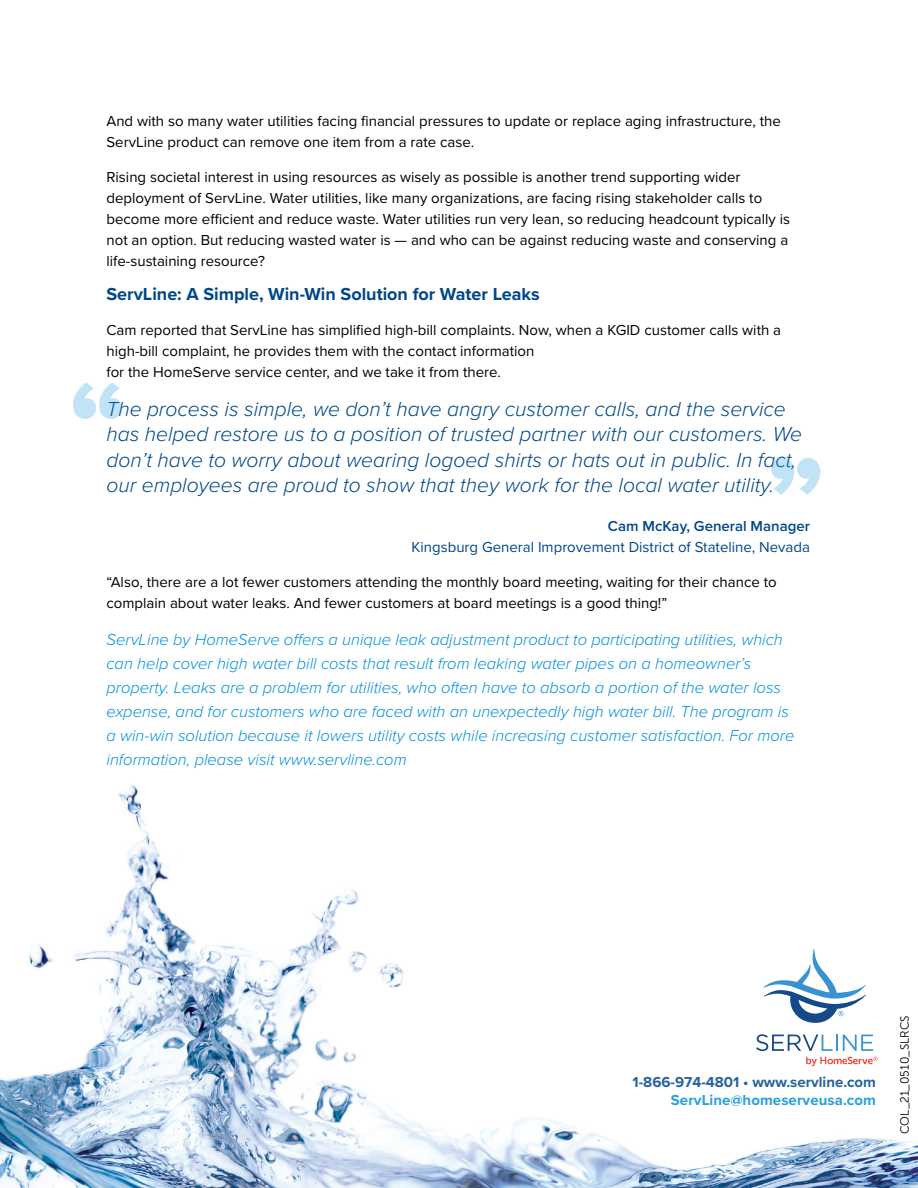
<style>
.page{position:relative;width:918px;height:1188px;background:#fff}
.page>*{position:absolute;margin:0;border:0;box-sizing:border-box;transform-origin:0 0}
.t1{font:italic 300 21px/25.5px "Proxima Nova";color:#004788}
.t2{font:700 18px "Proxima Nova";color:#004788}
.t3{font:italic 300 16.5px/24px "Proxima Nova";color:#0090db}
.t4{font:15px/21px "Proxima Nova";color:#000}
.t5{font:15px "Proxima Nova";color:#004788}
.t6{font:700 15px "Proxima Nova";color:#26639a}
.t7{font:700 15px "Proxima Nova";letter-spacing:.005em;color:#26a1e0}
.t8{font:600 15px "Proxima Nova";color:#004788}
.t9{font:12px "Museo Sans Rounded 300";letter-spacing:.01em;color:#000}
</style>
<div class="page">
<img style="left:0;top:785px;width:918px;height:403px">
<svg style="left:756px;top:1034px;width:117px;height:17px"></svg>
<svg style="left:763px;top:949px;width:103px;height:74px"></svg>
<svg style="left:806px;top:1057px;width:72px;height:9px"></svg>
<svg style="left:73px;top:382px;width:49px;height:37px"></svg>
<svg style="left:771px;top:458px;width:49px;height:37px"></svg>
<p class="t4" style="left:106px;top:110px;width:676px">And with so many water utilities facing financial pressures to update or replace aging infrastructure, the<br>ServLine product can remove one item from a rate case.</p>
<p class="t4" style="left:106px;top:166px;width:685px">Rising societal interest in using resources as wisely as possible is another trend supporting wider deployment of ServLine. Water utilities, like many organizations, are facing rising stakeholder calls to become more efficient and reduce waste. Water utilities run very lean, so reducing headcount typically is not an option. But reducing wasted water is — and who can be against reducing waste and conserving a life-sustaining resource?</p>
<p class="t2" style="left:106px;top:281px;width:435px">ServLine: A Simple, Win-Win Solution for Water Leaks</p>
<p class="t4" style="left:106px;top:319px;width:676px">Cam reported that ServLine has simplified high-bill complaints. Now, when a KGID customer calls with a high-bill complaint, he provides them with the contact information<br>for the HomeServe service center, and we take it from there.</p>
<p class="t1" style="left:106px;top:395px;width:697px">The process is simple, we don’t have angry customer calls, and the service has helped restore us to a position of trusted partner with our customers. We don’t have to worry about wearing logoed shirts or hats out in public. In fact, our employees are proud to show that they work for the local water utility.</p>
<p class="t8" style="left:608px;top:515px;width:204px">Cam McKay, General Manager</p>
<p class="t5" style="left:412px;top:536px;width:400px">Kingsburg General Improvement District of Stateline, Nevada</p>
<p class="t4" style="left:107px;top:571px;width:672px">“Also, there are a lot fewer customers attending the monthly board meeting, waiting for their chance to complain about water leaks. And fewer customers at board meetings is a good thing!”</p>
<p class="t3" style="left:106px;top:627px;width:689px">ServLine by HomeServe offers a unique leak adjustment product to participating utilities, which can help cover high water bill costs that result from leaking water pipes on a homeowner’s property. Leaks are a problem for utilities, who often have to absorb a portion of the water loss expense, and for customers who are faced with an unexpectedly high water bill. The program is a win-win solution because it lowers utility costs while increasing customer satisfaction. For more information, please visit www.servline.com</p>
<p class="t6" style="left:633px;top:1071px;width:245px">1-866-974-4801 • www.servline.com</p>
<p class="t7" style="left:671px;top:1089px;width:207px">ServLine@homeserveusa.com</p>
<p class="t9" style="left:898px;top:1134px;width:120px;rotate:-90deg">COL_21_0510_SLRCS</p>
</div>
